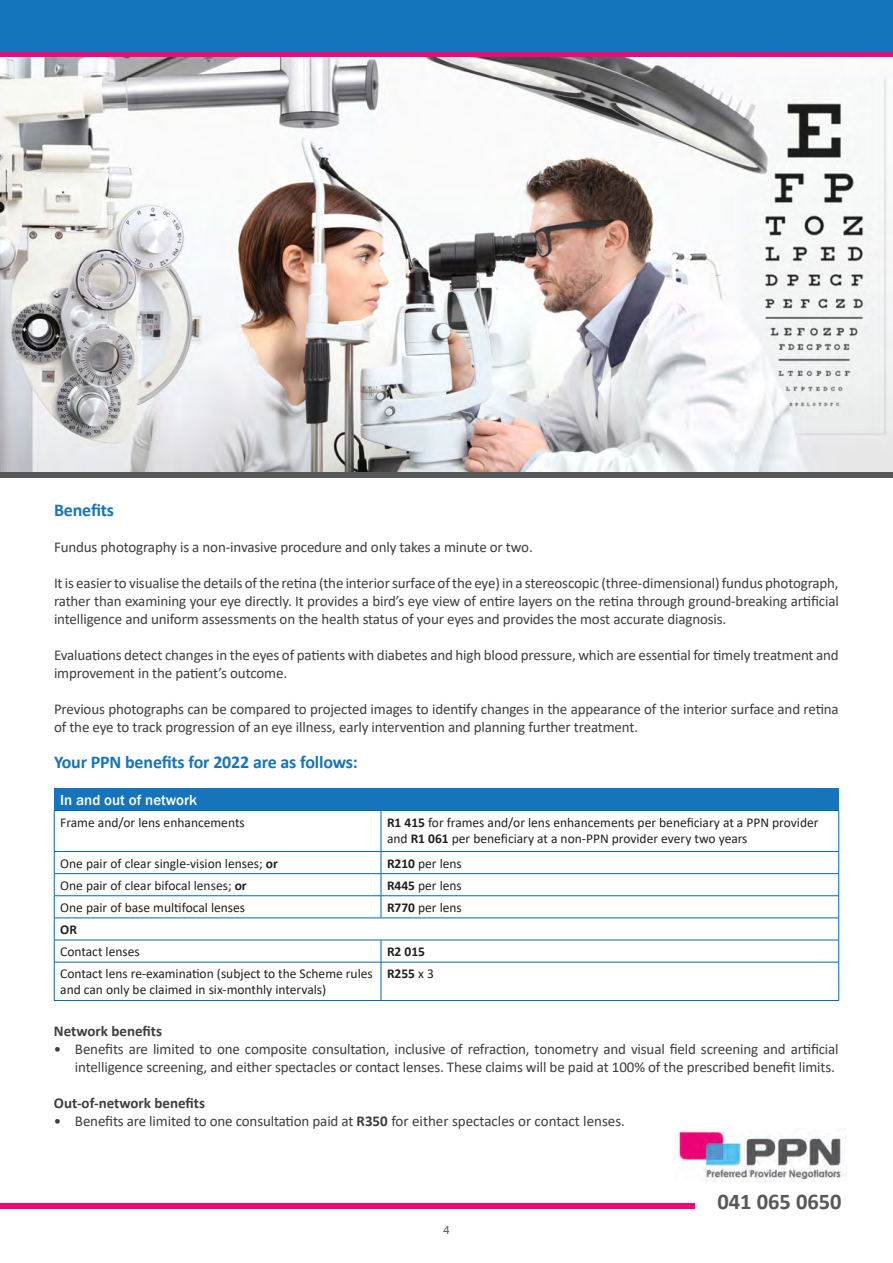
<style>
.page{position:relative;width:893px;height:1263px;background:#fff}
.page>*{position:absolute;margin:0;border:0;box-sizing:border-box;transform-origin:0 0}
.t1{font:700 22.5px "Calibri";color:#57585a}
.t2{font:700 18px "Calibri";letter-spacing:-.01em;color:#1574bb}
.t3{font:15px/18px "Calibri";letter-spacing:-.01em;color:#3e3e3f}
.t4{font:700 15px "Calibri";color:#3e3e3f}
.t5{font:500 15px "Franklin Gothic";color:#fff}
.t6{font:13.5px/16.2px "Calibri";color:#231f20}
.t7{font:700 13.5px "Calibri";color:#231f20}
.t8{font:12px "Acumin Variable Concept";color:#57585a}
.s1{font-weight:700}
.s2{font-weight:400}
</style>
<div class="page">
<div style="left:0;top:348px;width:893px;height:129px;background:linear-gradient(to right,#57585a,#57585a)"></div>
<img style="left:0;top:57px;width:893px;height:414px">
<div style="left:0;top:0;width:893px;height:57px;background:linear-gradient(to right,#ed0977,#ed0977)"></div>
<div style="left:0;top:0;width:893px;height:51px;background:#1574bb"></div>
<div style="left:54px;top:788px;width:785px;height:22px;background:#1574bb"></div>
<hr style="left:54px;top:810px;width:327px;height:1px;background:#0168b5">
<hr style="left:54px;top:811px;width:1px;height:40px;background:#0168b5">
<hr style="left:381px;top:810px;width:458px;height:1px;background:#0168b5">
<hr style="left:381px;top:811px;width:1px;height:40px;background:#0168b5">
<hr style="left:838px;top:811px;width:1px;height:40px;background:#0168b5">
<hr style="left:54px;top:851px;width:327px;height:1px;background:#0168b5">
<hr style="left:381px;top:851px;width:458px;height:1px;background:#0168b5">
<hr style="left:54px;top:873px;width:327px;height:1px;background:#0168b5">
<hr style="left:381px;top:873px;width:458px;height:1px;background:#0168b5">
<hr style="left:54px;top:895px;width:327px;height:1px;background:#0168b5">
<hr style="left:381px;top:895px;width:458px;height:1px;background:#0168b5">
<svg style="left:381px;top:852px;width:1px;height:66px"></svg>
<hr style="left:54px;top:918px;width:327px;height:1px;background:#0168b5">
<hr style="left:381px;top:918px;width:458px;height:1px;background:#0168b5">
<hr style="left:54px;top:940px;width:327px;height:1px;background:#0168b5">
<svg style="left:54px;top:852px;width:1px;height:110px"></svg>
<hr style="left:381px;top:940px;width:458px;height:1px;background:#0168b5">
<svg style="left:381px;top:940px;width:1px;height:22px"></svg>
<svg style="left:838px;top:852px;width:1px;height:110px"></svg>
<hr style="left:54px;top:962px;width:327px;height:1px;background:#0168b5">
<hr style="left:381px;top:962px;width:458px;height:1px;background:#0168b5">
<hr style="left:54px;top:962px;width:1px;height:38px;background:#0168b5">
<hr style="left:381px;top:962px;width:1px;height:38px;background:#0168b5">
<hr style="left:838px;top:962px;width:1px;height:38px;background:#0168b5">
<hr style="left:54px;top:1000px;width:327px;height:1px;background:#0168b5">
<hr style="left:381px;top:1000px;width:458px;height:1px;background:#0168b5">
<img style="left:675px;top:1129px;width:171px;height:52px">
<div style="left:0;top:1203px;width:695px;height:5px;background:#ed0977"></div>
<p class="t2" style="left:54px;top:497px;width:62px">Benefits</p>
<p class="t3" style="left:54px;top:537px;width:480px">Fundus photography is a non-invasive procedure and only takes a minute or two.</p>
<p class="t3" style="left:54px;top:573px;width:786px;text-align:justify">It is easier to visualise the details of the retina (the interior surface of the eye) in a stereoscopic (three-dimensional) fundus photograph, rather than examining your eye directly. It provides a bird’s eye view of entire layers on the retina through ground-breaking artificial intelligence and uniform assessments on the health status of your eyes and provides the most accurate diagnosis.</p>
<p class="t3" style="left:54px;top:645px;width:786px">Evaluations detect changes in the eyes of patients with diabetes and high blood pressure, which are essential for timely treatment and improvement in the patient’s outcome.</p>
<p class="t3" style="left:54px;top:699px;width:786px">Previous photographs can be compared to projected images to identify changes in the appearance of the interior surface and retina of the eye to track progression of an eye illness, early intervention and planning further treatment.</p>
<p class="t2" style="left:54px;top:749px;width:305px">Your PPN benefits for 2022 are as follows:</p>
<p class="t5" style="left:60px;top:790px;width:138px">In and out of network</p>
<p class="t6" style="left:60px;top:814px;width:186px">Frame and/or lens enhancements</p>
<p class="t6" style="left:387px;top:814px;width:433px"><span class="s1">R1 415</span> for frames and/or lens enhancements per beneficiary at a PPN provider and <span class="s1">R1 061</span> per beneficiary at a non-PPN provider every two years</p>
<p class="t6" style="left:60px;top:855px;width:219px">One pair of clear single-vision lenses; <span class="s1">or</span></p>
<p class="t6" style="left:387px;top:855px;width:76px"><span class="s1">R210</span> per lens</p>
<p class="t6" style="left:60px;top:877px;width:188px">One pair of clear bifocal lenses; <span class="s1">or</span></p>
<p class="t6" style="left:387px;top:877px;width:76px"><span class="s1">R445</span> per lens</p>
<p class="t6" style="left:60px;top:899px;width:186px">One pair of base multifocal lenses</p>
<p class="t6" style="left:387px;top:899px;width:76px"><span class="s1">R770</span> per lens</p>
<p class="t7" style="left:60px;top:920px;width:18px">OR</p>
<p class="t6" style="left:60px;top:943px;width:81px">Contact lenses</p>
<p class="t7" style="left:387px;top:942px;width:40px">R2 015</p>
<p class="t6" style="left:60px;top:965px;width:314px">Contact lens re-examination (subject to the Scheme rules and can only be claimed in six-monthly intervals)</p>
<p class="t7" style="left:387px;top:964px;width:48px">R255 <span class="s2">x 3</span></p>
<p class="t4" style="left:54px;top:1020px;width:110px">Network benefits</p>
<p class="t3" style="left:54px;top:1039px;width:786px;text-align:right">• Benefits are limited to one composite consultation, inclusive of refraction, tonometry and visual field screening and artificial intelligence screening, and either spectacles or contact lenses. These claims will be paid at 100% of the prescribed benefit limits.</p>
<p class="t4" style="left:54px;top:1092px;width:153px">Out-of-network benefits</p>
<p class="t3" style="left:54px;top:1111px;width:573px">• Benefits are limited to one consultation paid at <span class="s1">R350</span> for either spectacles or contact lenses.</p>
<p class="t8" style="left:443px;top:1221px;width:8px">4</p>
<h1 class="t1" style="left:717px;top:1185px;width:126px">041 065 0650</h1>
</div>
